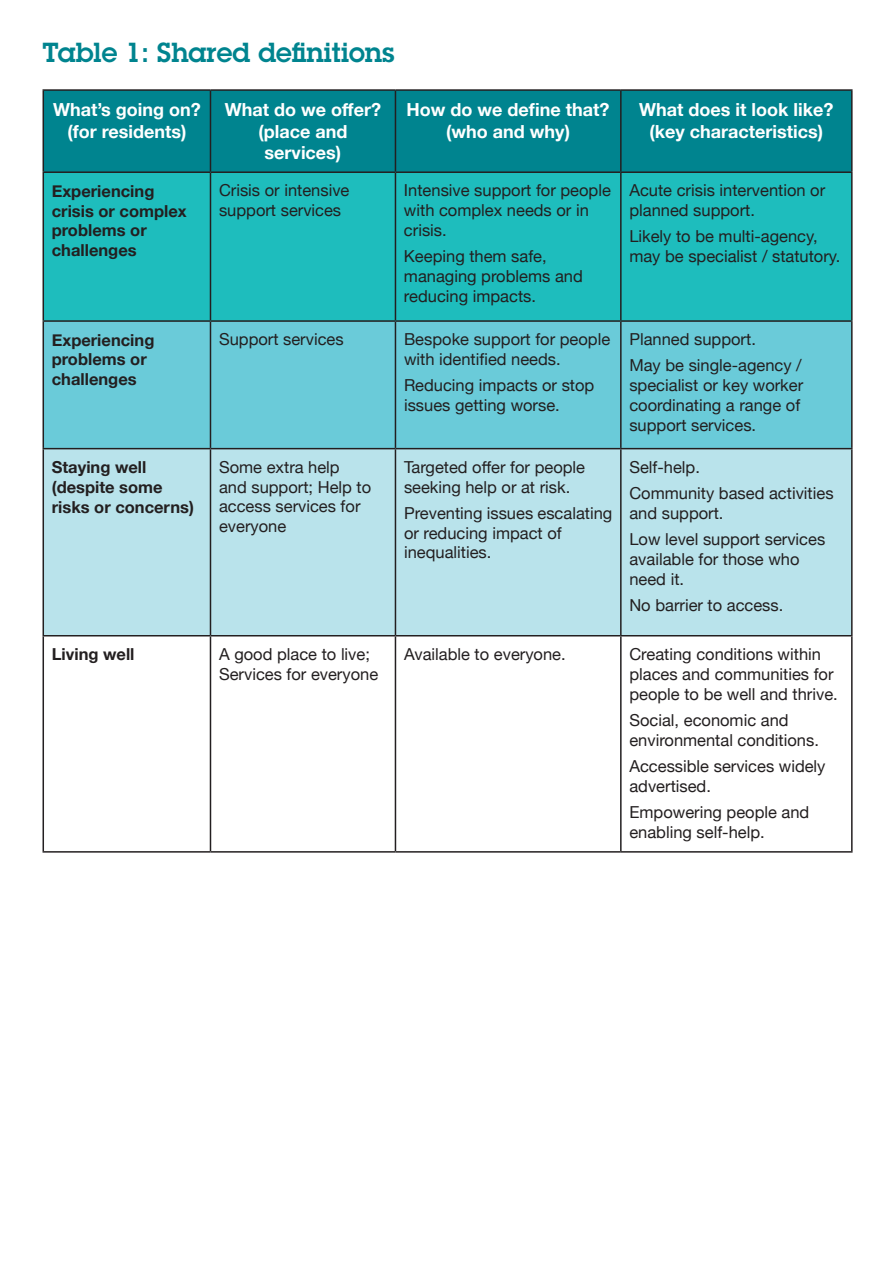
<style>
.page{position:relative;width:893px;height:1263px;background:#fff}
.page>*{position:absolute;margin:0;border:0;box-sizing:border-box;transform-origin:0 0}
.t1{font:600 27px "Lubalin Graph Std";color:#00848f}
.t2{font:700 18px/21.6px "Helvetica Neue";color:#fff;text-align:center}
.t3{font:16.5px/19.8px "Helvetica Neue";color:#231f20}
.t4{font:700 16.5px/19.8px "Helvetica Neue";color:#231f20}
</style>
<div class="page">
<div style="left:44px;top:91px;width:807px;height:80px;background:#00848f"></div>
<div style="left:44px;top:173px;width:807px;height:147px;background:#1ebdbd"></div>
<div style="left:44px;top:322px;width:807px;height:126px;background:#6acbd9"></div>
<div style="left:44px;top:449px;width:807px;height:186px;background:#b9e3eb"></div>
<hr style="left:43px;top:89px;width:167px;height:2px;background:#231f20">
<hr style="left:43px;top:91px;width:1px;height:80px;background:#231f20">
<hr style="left:210px;top:89px;width:185px;height:2px;background:#231f20">
<hr style="left:210px;top:91px;width:1px;height:80px;background:#231f20">
<hr style="left:395px;top:89px;width:226px;height:2px;background:#231f20">
<hr style="left:395px;top:91px;width:1px;height:80px;background:#231f20">
<hr style="left:621px;top:89px;width:232px;height:2px;background:#231f20">
<hr style="left:620px;top:91px;width:2px;height:80px;background:#231f20">
<hr style="left:851px;top:91px;width:2px;height:80px;background:#231f20">
<hr style="left:43px;top:171px;width:167px;height:2px;background:#231f20">
<hr style="left:43px;top:173px;width:1px;height:147px;background:#231f20">
<hr style="left:210px;top:171px;width:185px;height:2px;background:#231f20">
<hr style="left:210px;top:173px;width:1px;height:147px;background:#231f20">
<hr style="left:395px;top:171px;width:226px;height:2px;background:#231f20">
<hr style="left:395px;top:173px;width:1px;height:147px;background:#231f20">
<hr style="left:621px;top:171px;width:232px;height:2px;background:#231f20">
<hr style="left:620px;top:173px;width:2px;height:147px;background:#231f20">
<hr style="left:851px;top:173px;width:2px;height:147px;background:#231f20">
<hr style="left:43px;top:320px;width:167px;height:2px;background:#231f20">
<hr style="left:43px;top:322px;width:1px;height:126px;background:#231f20">
<hr style="left:210px;top:320px;width:185px;height:2px;background:#231f20">
<hr style="left:210px;top:322px;width:1px;height:126px;background:#231f20">
<hr style="left:395px;top:320px;width:226px;height:2px;background:#231f20">
<hr style="left:395px;top:322px;width:1px;height:126px;background:#231f20">
<hr style="left:621px;top:320px;width:232px;height:2px;background:#231f20">
<hr style="left:620px;top:322px;width:2px;height:126px;background:#231f20">
<hr style="left:851px;top:322px;width:2px;height:126px;background:#231f20">
<hr style="left:43px;top:448px;width:167px;height:1px;background:#231f20">
<hr style="left:43px;top:449px;width:1px;height:186px;background:#231f20">
<hr style="left:210px;top:448px;width:185px;height:1px;background:#231f20">
<hr style="left:210px;top:449px;width:1px;height:186px;background:#231f20">
<hr style="left:395px;top:448px;width:226px;height:1px;background:#231f20">
<hr style="left:395px;top:449px;width:1px;height:186px;background:#231f20">
<hr style="left:621px;top:448px;width:232px;height:1px;background:#231f20">
<hr style="left:620px;top:449px;width:2px;height:186px;background:#231f20">
<hr style="left:851px;top:449px;width:2px;height:186px;background:#231f20">
<hr style="left:43px;top:635px;width:167px;height:1px;background:#231f20">
<hr style="left:43px;top:636px;width:1px;height:215px;background:#231f20">
<hr style="left:210px;top:635px;width:185px;height:1px;background:#231f20">
<hr style="left:210px;top:636px;width:1px;height:215px;background:#231f20">
<hr style="left:395px;top:635px;width:226px;height:1px;background:#231f20">
<hr style="left:395px;top:636px;width:1px;height:215px;background:#231f20">
<hr style="left:621px;top:635px;width:232px;height:1px;background:#231f20">
<hr style="left:620px;top:636px;width:2px;height:215px;background:#231f20">
<hr style="left:851px;top:636px;width:2px;height:215px;background:#231f20">
<hr style="left:43px;top:851px;width:167px;height:2px;background:#231f20">
<hr style="left:210px;top:851px;width:185px;height:2px;background:#231f20">
<hr style="left:395px;top:851px;width:226px;height:2px;background:#231f20">
<hr style="left:621px;top:851px;width:232px;height:2px;background:#231f20">
<h1 class="t1" style="left:43px;top:34px;width:354px">Table 1: Shared definitions</h1>
<p class="t2" style="left:53px;top:99px;width:149px">What’s going on? (for residents)</p>
<p class="t2" style="left:225px;top:99px;width:158px">What do we offer? (place and services)</p>
<p class="t2" style="left:407px;top:99px;width:205px">How do we define that? (who and why)</p>
<p class="t2" style="left:639px;top:99px;width:196px">What does it look like? (key characteristics)</p>
<p class="t4" style="left:52px;top:181px;width:136px">Experiencing crisis or complex problems or challenges</p>
<p class="t3" style="left:219px;top:182px;width:132px">Crisis or intensive support services</p>
<p class="t3" style="left:404px;top:182px;width:208px">Intensive support for people with complex needs or in crisis.</p>
<p class="t3" style="left:629px;top:182px;width:197px">Acute crisis intervention or planned support.</p>
<p class="t3" style="left:629px;top:228px;width:213px">Likely to be multi-agency, may be specialist / statutory.</p>
<p class="t3" style="left:404px;top:247px;width:180px">Keeping them safe, managing problems and reducing impacts.</p>
<p class="t4" style="left:52px;top:330px;width:104px">Experiencing problems or challenges</p>
<p class="t3" style="left:219px;top:330px;width:126px">Support services</p>
<p class="t3" style="left:404px;top:330px;width:208px">Bespoke support for people with identified needs.</p>
<p class="t3" style="left:404px;top:376px;width:192px">Reducing impacts or stop issues getting worse.</p>
<p class="t4" style="left:52px;top:458px;width:144px">Staying well (despite some risks or concerns)</p>
<p class="t3" style="left:219px;top:458px;width:154px">Some extra help and support; Help to access services for everyone</p>
<p class="t3" style="left:404px;top:458px;width:183px">Targeted offer for people seeking help or at risk.</p>
<p class="t3" style="left:404px;top:504px;width:210px">Preventing issues escalating or reducing impact of inequalities.</p>
<p class="t3" style="left:629px;top:327px;width:174px;line-height:26.2px">Planned support.<br>May be single-agency /</p>
<p class="t3" style="left:629px;top:376px;width:175px">specialist or key worker coordinating a range of support services.</p>
<p class="t3" style="left:629px;top:455px;width:206px;line-height:26.2px">Self-help.<br>Community based activities</p>
<p class="t3" style="left:629px;top:501px;width:197px;line-height:26.2px">and support.<br>Low level support services</p>
<p class="t3" style="left:629px;top:550px;width:172px">available for those who need it.</p>
<p class="t3" style="left:629px;top:596px;width:155px">No barrier to access.</p>
<p class="t4" style="left:52px;top:645px;width:84px">Living well</p>
<p class="t3" style="left:219px;top:645px;width:161px">A good place to live;<br>Services for everyone</p>
<p class="t3" style="left:404px;top:645px;width:163px">Available to everyone.</p>
<p class="t3" style="left:629px;top:645px;width:210px">Creating conditions within places and communities for people to be well and thrive.</p>
<p class="t3" style="left:629px;top:711px;width:191px">Social, economic and environmental conditions.</p>
<p class="t3" style="left:629px;top:757px;width:198px">Accessible services widely advertised.</p>
<p class="t3" style="left:629px;top:803px;width:181px">Empowering people and enabling self-help.</p>
</div>
